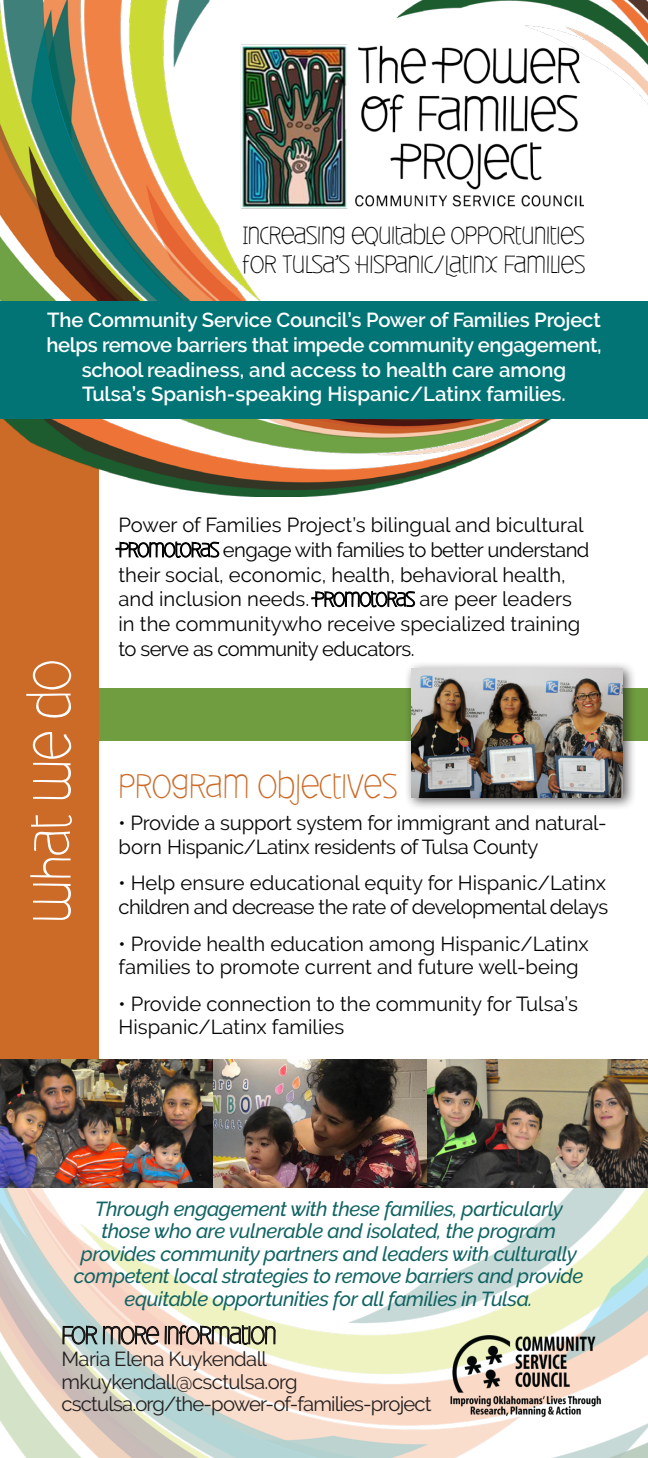
<style>
.page{position:relative;width:648px;height:1458px;background:#fff}
.page>*{position:absolute;margin:0;border:0;box-sizing:border-box;transform-origin:0 0}
.t1{font:54px "Deibi";letter-spacing:-.01em;color:#fff}
.t2{font:33.75px "Deibi";color:#cc6b28}
.t3{font:24.75px/29.2px "Deibi";letter-spacing:-.01em;color:#040503}
.t4{font:24.75px "Deibi";letter-spacing:-.03em;color:#231f20}
.t5{font:20.25px/24.8px "Raleway";color:#040503}
.t6{font:italic 500 20.25px/22.5px "Raleway";letter-spacing:-.02em;color:#116463;text-align:center}
.t7{font:600 20.25px/24.8px "Raleway";letter-spacing:-.01em;color:#fff;text-align:center}
.t8{font:20.25px/23.6px "Raleway";letter-spacing:-.03em;color:#040503}
.t9{font:20.25px/23.6px "Raleway";letter-spacing:-.02em;color:#040503}
.t10{font:20.25px/22.5px "Raleway";letter-spacing:-.04em;color:#231f20}
.s1{font-family:"Deibi"}
</style>
<div class="page">
<div style="left:13px;top:688px;width:635px;height:53px;background:#709d40"></div>
<div style="left:0;top:340px;width:99px;height:737px;background:#cc6b28"></div>
<img style="left:0;top:1187px;width:648px;height:271px">
<svg style="left:115px;top:541px;width:105px;height:17px"></svg>
<svg style="left:311px;top:591px;width:105px;height:17px"></svg>
<img style="left:443px;top:1330px;width:169px;height:90px">
<img style="left:0;top:1059px;width:648px;height:128px">
<img style="left:0;top:0;width:648px;height:497px">
<div style="left:0;top:301px;width:648px;height:117px;background:#027476"></div>
<div style="left:405px;top:661px;width:231px;height:150px;background:#231f20;opacity:.75"></div>
<img style="left:412px;top:668px;width:210px;height:129px">
<svg style="left:63px;top:1325px;width:96px;height:20px;background:#91918b"></svg>
<svg style="left:165px;top:1325px;width:111px;height:20px;background:#9a9481"></svg>
<p class="t3" style="left:242px;top:221px;width:345px">INCREASING EQUITABLE OPPORTUNITIES<br>FOR TULSA’S HISPANIC/LATINX FAMILIES</p>
<p class="t7" style="left:46px;top:308px;width:557px">The Community Service Council’s Power of Families Project helps remove barriers that impede community engagement, school readiness, and access to health care among<br>Tulsa’s Spanish-speaking Hispanic/Latinx families.</p>
<p class="t1" style="left:22px;top:923px;width:264px;rotate:-90deg">WHAT WE DO</p>
<p class="t5" style="left:119px;top:513px;width:472px">Power of Families Project’s bilingual and bicultural <span class="s1">PROMOTORAS</span> engage with families to better understand their social, economic, health, behavioral health, and inclusion needs. <span class="s1">PROMOTORAS</span> are peer leaders in the communitywho receive specialized training to serve as community educators.</p>
<p class="t2" style="left:119px;top:768px;width:280px">PROGRAM OBJECTIVES</p>
<p class="t9" style="left:119px;top:811px;width:490px">• Provide a support system for immigrant and natural&shy;born Hispanic/Latinx residents of Tulsa County</p>
<p class="t8" style="left:119px;top:871px;width:491px">• Help ensure educational equity for Hispanic/Latinx children and decrease the rate of developmental delays</p>
<p class="t5" style="left:119px;top:932px;width:472px;line-height:23.6px">• Provide health education among Hispanic/Latinx families to promote current and future well-being</p>
<p class="t5" style="left:119px;top:992px;width:461px;line-height:23.6px">• Provide connection to the community for Tulsa’s<br>Hispanic/Latinx families</p>
<p class="t6" style="left:74px;top:1197px;width:511px">Through engagement with these families, particularly those who are vulnerable and isolated, the program provides community partners and leaders with culturally competent local strategies to remove barriers and provide equitable opportunities for all families in Tulsa.</p>
<p class="t4" style="left:62px;top:1321px;width:216px">FOR MORE INFORMATION</p>
<p class="t10" style="left:62px;top:1348px;width:372px">Maria Elena Kuykendall mkuykendall@csctulsa.org csctulsa.org/the-power-of-families-project</p>
</div>
